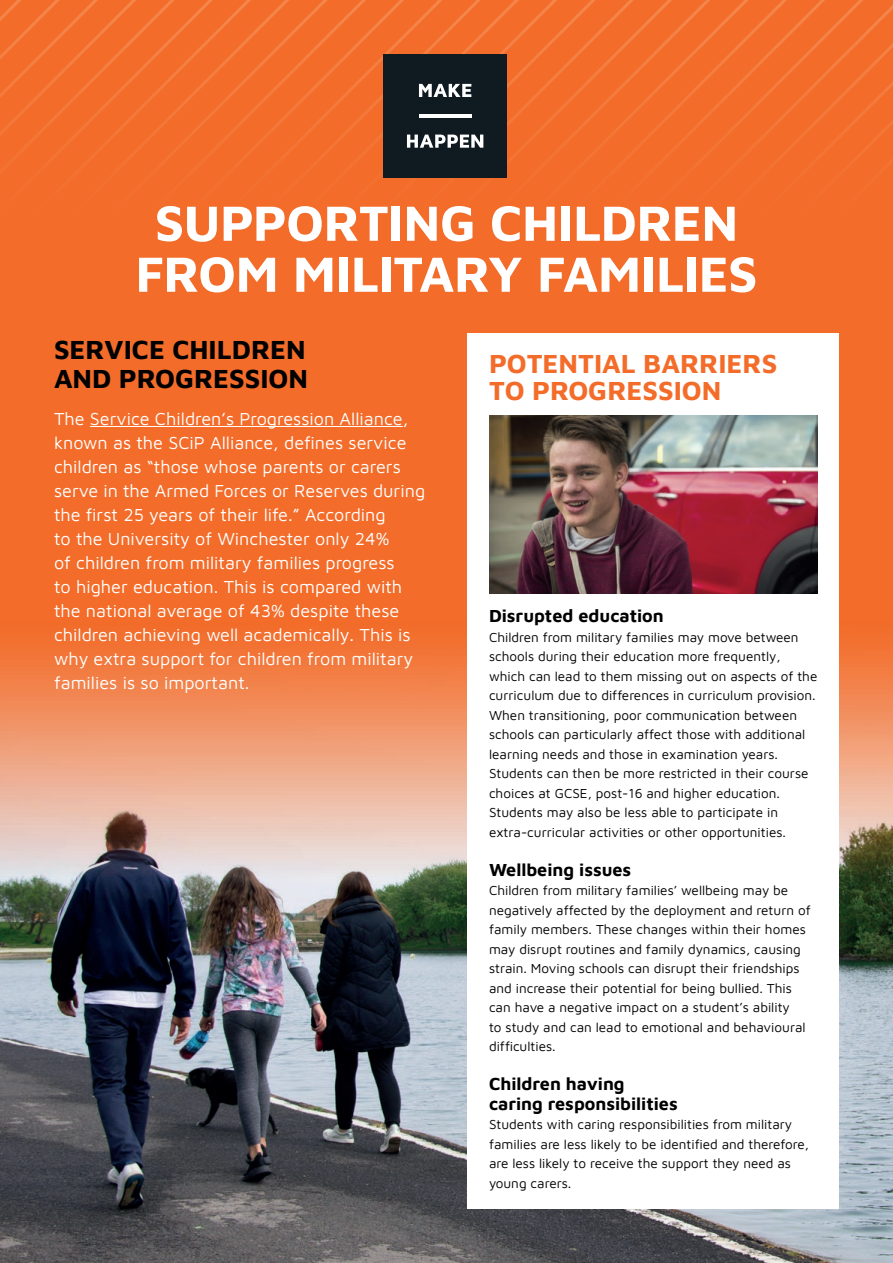
<style>
.page{position:relative;width:893px;height:1263px;background:#f36c29}
.page>*{position:absolute;margin:0;border:0;box-sizing:border-box;transform-origin:0 0}
.t1{font:51px/51px "Maven Pro";letter-spacing:-.01em;color:#fff;text-align:center}
.t2{font:27px/27px "Maven Pro";color:#f36c29}
.t3{font:27px/28.5px "Maven Pro";color:#000001}
.t4{font:18px/24px "Maven Pro";color:#fff}
.t5{font:18px/19.5px "Maven Pro";color:#000001}
.t6{font:13.5px/19.5px "Maven Pro";color:#000001}
</style>
<div class="page">
<svg style="left:0;top:0;width:21px;height:156px"></svg>
<svg style="left:21px;top:0;width:38px;height:156px"></svg>
<svg style="left:59px;top:0;width:39px;height:156px"></svg>
<svg style="left:98px;top:0;width:38px;height:156px"></svg>
<svg style="left:136px;top:0;width:38px;height:156px"></svg>
<svg style="left:174px;top:0;width:38px;height:156px"></svg>
<svg style="left:212px;top:0;width:39px;height:156px"></svg>
<svg style="left:251px;top:0;width:38px;height:156px"></svg>
<svg style="left:289px;top:0;width:38px;height:156px"></svg>
<svg style="left:327px;top:0;width:38px;height:156px"></svg>
<svg style="left:365px;top:0;width:39px;height:153px"></svg>
<svg style="left:404px;top:0;width:38px;height:54px"></svg>
<svg style="left:442px;top:0;width:38px;height:54px"></svg>
<svg style="left:480px;top:0;width:38px;height:156px"></svg>
<svg style="left:518px;top:0;width:39px;height:156px"></svg>
<svg style="left:557px;top:0;width:38px;height:156px"></svg>
<svg style="left:595px;top:0;width:38px;height:156px"></svg>
<svg style="left:633px;top:0;width:39px;height:156px"></svg>
<svg style="left:672px;top:0;width:38px;height:156px"></svg>
<svg style="left:710px;top:0;width:183px;height:156px"></svg>
<div style="left:383px;top:54px;width:124px;height:124px;background:#101a21"></div>
<svg style="left:419px;top:84px;width:52px;height:13px"></svg>
<svg style="left:407px;top:135px;width:76px;height:13px"></svg>
<hr style="left:419px;top:114px;width:52px;height:3px;background:#fff">
<img style="left:0;top:565px;width:893px;height:698px">
<hr style="left:90px;top:426px;width:313px;height:1px;background:#fff">
<div style="left:468px;top:334px;width:371px;height:875px;background:#fff"></div>
<img style="left:489px;top:415px;width:329px;height:178px">
<h1 class="t1" style="left:135px;top:195px;width:624px">SUPPORTING CHILDREN<br>FROM MILITARY FAMILIES</h1>
<h2 class="t3" style="left:54px;top:334px;width:256px">SERVICE CHILDREN<br>AND PROGRESSION</h2>
<p class="t4" style="left:54px;top:405px;width:373px">The Service Children’s Progression Alliance, known as the SCiP Alliance, defines service children as “those whose parents or carers serve in the Armed Forces or Reserves during the first 25 years of their life.” According<br>to the University of Winchester only 24%<br>of children from military families progress<br>to higher education. This is compared with the national average of 43% despite these children achieving well academically. This is why extra support for children from military families is so important.</p>
<h2 class="t2" style="left:489px;top:349px;width:290px">POTENTIAL BARRIERS<br>TO PROGRESSION</h2>
<h3 class="t5" style="left:489px;top:605px;width:176px">Disrupted education</h3>
<p class="t6" style="left:489px;top:626px;width:330px">Children from military families may move between schools during their education more frequently, which can lead to them missing out on aspects of the curriculum due to differences in curriculum provision.<br>When transitioning, poor communication between schools can particularly affect those with additional learning needs and those in examination years.<br>Students can then be more restricted in their course choices at GCSE, post-16 and higher education.<br>Students may also be less able to participate in extra-curricular activities or other opportunities.</p>
<h3 class="t5" style="left:489px;top:859px;width:144px">Wellbeing issues</h3>
<p class="t6" style="left:489px;top:880px;width:323px">Children from military families’ wellbeing may be negatively affected by the deployment and return of family members. These changes within their homes may disrupt routines and family dynamics, causing strain. Moving schools can disrupt their friendships and increase their potential for being bullied. This can have a negative impact on a student’s ability<br>to study and can lead to emotional and behavioural difficulties.</p>
<h3 class="t5" style="left:489px;top:1073px;width:190px">Children having caring responsibilities</h3>
<p class="t6" style="left:489px;top:1114px;width:321px">Students with caring responsibilities from military families are less likely to be identified and therefore, are less likely to receive the support they need as young carers.</p>
</div>
